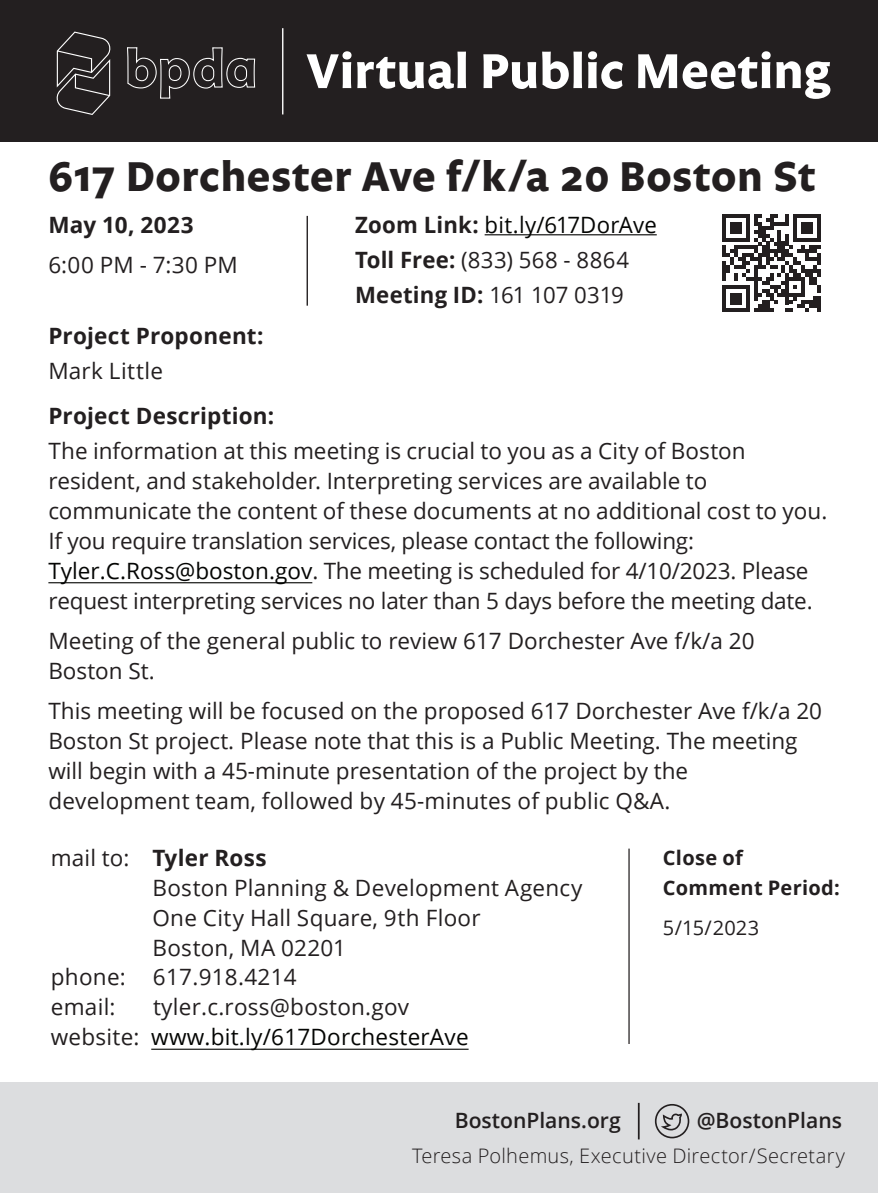
<style>
.page{position:relative;width:878px;height:1193px;background:#fff}
.page>*{position:absolute;margin:0;border:0;box-sizing:border-box;transform-origin:0 0}
.t1{font:700 50px "Legato OT";letter-spacing:.01em;color:#fff}
.t2{font:700 42.5px "Legato OT";letter-spacing:.02em;color:#231f20}
.Body_L{font:22.5px/30px "Open Sans";color:#231f20}
.Mailing{font:22.5px/30px "Open Sans";letter-spacing:.01em;color:#231f20}
.Body_L-2{font:700 22.5px/35px "Open Sans";letter-spacing:.01em;color:#231f20}
.Mailing_Bold{font:700 22.5px "Open Sans";letter-spacing:.015em;color:#231f20}
.t3{font:600 21px "Open Sans";color:#231f20}
.t4{font:300 20px "Open Sans";letter-spacing:.015em;color:#231f20}
.Body_Bold{font:700 20px/30px "Open Sans";letter-spacing:.015em;color:#231f20}
.Body{font:20px "Open Sans";letter-spacing:.01em;color:#231f20}
.s1{font-weight:400;color:#040503}
.s2{font-weight:400}
.s3{font-weight:700}
.s4{color:#040503}
</style>
<div class="page">
<div style="left:0;top:1082px;width:878px;height:110px;background:#dcdddf"></div>
<div style="left:0;top:0;width:878px;height:141px;background:#231f20"></div>
<svg style="left:56px;top:32px;width:55px;height:83px"></svg>
<svg style="left:127px;top:47px;width:129px;height:52px"></svg>
<hr style="left:282px;top:28px;width:1px;height:86px;background:#fff">
<hr style="left:484px;top:234px;width:172px;height:1px;background:#040503">
<hr style="left:306px;top:216px;width:2px;height:90px;background:#231f20">
<hr style="left:638px;top:1102px;width:1px;height:37px;background:#231f20">
<svg style="left:655px;top:1104px;width:34px;height:34px"></svg>
<svg style="left:722px;top:214px;width:98px;height:98px"></svg>
<hr style="left:628px;top:848px;width:1px;height:196px;background:#231f20">
<hr style="left:151px;top:1048px;width:317px;height:1px;background:#040503">
<hr style="left:48px;top:582px;width:264px;height:1px;background:#040503">
<p class="t1" style="left:306px;top:42px;width:525px">Virtual Public Meeting</p>
<p class="t2" style="left:48px;top:152px;width:768px">617 Dorchester Ave f/k/a 20 Boston St</p>
<p class="Body_L-2" style="left:48px;top:206px;width:147px">May 10, 2023</p>
<p class="Body_L" style="left:48px;top:249px;width:191px">6:00 PM - 7:30 PM</p>
<p class="Body_L-2" style="left:355px;top:207px;width:303px">Zoom Link: <span class="s1">bit.ly/617DorAve<br></span>Toll Free: <span class="s2">(833) 568 - 8864</span></p>
<p class="Body_L-2" style="left:355px;top:277px;width:270px">Meeting ID: <span class="s2">161 107 0319</span></p>
<p class="Body_L-2" style="left:48px;top:318px;width:217px">Project Proponent:<br><span class="s2">Mark Little</span></p>
<p class="Body_L" style="left:48px;top:398px;width:698px;line-height:35px"><span class="s3">Project Description:<br></span>The information at this meeting is crucial to you as a City of Boston</p>
<p class="Body_L" style="left:48px;top:465px;width:780px">resident, and stakeholder. Interpreting services are available to communicate the content of these documents at no additional cost to you.<br>If you require translation services, please contact the following:<br><span class="s4">Tyler.C.Ross@boston.gov</span>. The meeting is scheduled for 4/10/2023. Please request interpreting services no later than 5 days before the meeting date.</p>
<p class="Body_L" style="left:48px;top:625px;width:707px">Meeting of the general public to review 617 Dorchester Ave f/k/a 20<br>Boston St.</p>
<p class="Body_L" style="left:48px;top:695px;width:775px">This meeting will be focused on the proposed 617 Dorchester Ave f/k/a 20<br>Boston St project. Please note that this is a Public Meeting. The meeting will begin with a 45-minute presentation of the project by the development team, followed by 45-minutes of public Q&amp;A.</p>
<p class="Mailing_Bold" style="left:51px;top:841px;width:217px"><span class="s2">mail to:</span> Tyler Ross</p>
<p class="Mailing" style="left:152px;top:872px;width:431px">Boston Planning &amp; Development Agency</p>
<p class="Mailing" style="left:152px;top:902px;width:330px">One City Hall Square, 9th Floor</p>
<p class="Mailing" style="left:152px;top:932px;width:195px">Boston, MA 02201</p>
<p class="Mailing" style="left:51px;top:961px;width:247px">phone: 617.918.4214 email:</p>
<p class="Mailing" style="left:51px;top:991px;width:419px;text-indent:102px">tyler.c.ross@boston.gov website: <span class="s4">www.bit.ly/617DorchesterAve</span></p>
<p class="Body_Bold" style="left:663px;top:842px;width:178px">Close of<br>Comment Period:</p>
<p class="Body" style="left:663px;top:913px;width:98px">5/15/2023</p>
<p class="t3" style="left:454px;top:1106px;width:167px">BostonPlans.org</p>
<p class="t3" style="left:696px;top:1106px;width:147px">@BostonPlans</p>
<p class="t4" style="left:412px;top:1142px;width:434px">Teresa Polhemus, Executive Director/Secretary</p>
</div>
